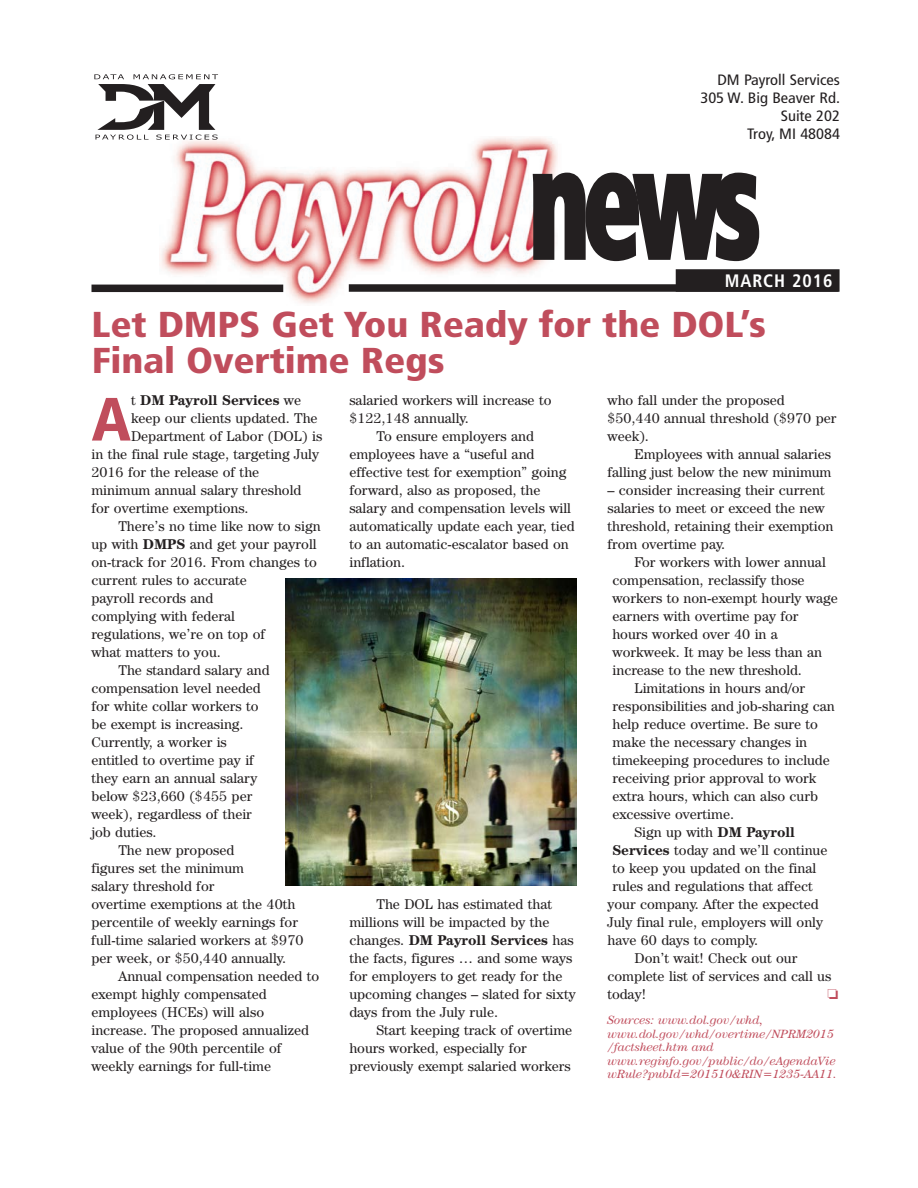
<style>
.page{position:relative;width:918px;height:1188px;background:#fff}
.page>*{position:absolute;margin:0;border:0;box-sizing:border-box;transform-origin:0 0}
.t1{font:900 condensed 157.5px "Frutiger";color:#231f20;scale:.69 1}
.t2{font:900 condensed 61.05px "Frutiger";color:#c04d5c}
.t3{font:900 condensed 36px/36px "Frutiger";letter-spacing:-.005em;color:#c04d5c;scale:1.1 1}
.t4{font:700 condensed 18px "Frutiger";letter-spacing:.05em;color:#fff}
.t5{font:condensed 15px/18px "Frutiger";color:#231f20;text-align:right;scale:1.1 1}
.t6{font:14.25px/18px "Century IT Cby BT";color:#231f20}
.t7{font:700 14.25px "Century IT Cby BT";color:#231f20}
.t8{font:italic 12px/13.5px "Century IT Cby BT";color:#c04d5c}
.s1{font-weight:400}
.s2{font-weight:700}
</style>
<div class="page">
<img style="left:160px;top:137px;width:398px;height:167px">
<svg style="left:531px;top:171px;width:229px;height:92px"></svg>
<div style="left:92px;top:285px;width:191px;height:7px;background:#231f20"></div>
<div style="left:349px;top:284px;width:489px;height:8px;background:#231f20"></div>
<div style="left:676px;top:269px;width:164px;height:23px;background:#231f20"></div>
<svg style="left:94px;top:74px;width:124px;height:66px"></svg>
<img style="left:285px;top:579px;width:291px;height:307px">
<p class="t5" style="left:700px;top:72px;width:128px">DM Payroll Services<br>305 W. Big Beaver Rd.<br>Suite 202<br>Troy, MI 48084</p>
<h1 class="t1" style="left:529px;top:140px;width:337px">news</h1>
<p class="t4" style="left:725px;top:273px;width:109px">MARCH 2016</p>
<h3 class="t3" style="left:91px;top:310px;width:615px">Let DMPS Get You Ready for the DOL’s<br>Final Overtime Regs</h3>
<h2 class="t2" style="left:92px;top:395px;width:41px">A</h2>
<p class="t7" style="left:131px;top:395px;width:172px"><span class="s1">t</span> DM Payroll Services <span class="s1">we</span></p>
<p class="t6" style="left:131px;top:410px;width:188px">keep our clients updated. The</p>
<p class="t6" style="left:131px;top:428px;width:193px">Department of Labor (DOL) is</p>
<p class="t6" style="left:91px;top:446px;width:229px">in the final rule stage, targeting July</p>
<p class="t6" style="left:91px;top:464px;width:169px">2016 for the release of the</p>
<p class="t6" style="left:91px;top:482px;width:211px">minimum annual salary threshold</p>
<p class="t6" style="left:91px;top:500px;width:159px">for overtime exemptions.</p>
<p class="t6" style="left:118px;top:518px;width:204px">There’s no time like now to sign</p>
<p class="t6" style="left:91px;top:536px;width:227px">up with <span class="s2">DMPS</span> and get your payroll</p>
<p class="t6" style="left:91px;top:554px;width:227px">on-track for 2016. From changes to</p>
<p class="t6" style="left:91px;top:572px;width:157px">current rules to accurate</p>
<p class="t6" style="left:91px;top:590px;width:123px">payroll records and</p>
<p class="t6" style="left:91px;top:608px;width:145px">complying with federal</p>
<p class="t6" style="left:91px;top:626px;width:175px">regulations, we’re on top of</p>
<p class="t6" style="left:91px;top:644px;width:131px">what matters to you.</p>
<p class="t6" style="left:118px;top:662px;width:152px">The standard salary and</p>
<p class="t6" style="left:91px;top:680px;width:171px">compensation level needed</p>
<p class="t6" style="left:91px;top:698px;width:169px">for white collar workers to</p>
<p class="t6" style="left:91px;top:716px;width:154px">be exempt is increasing.</p>
<p class="t6" style="left:91px;top:734px;width:137px">Currently, a worker is</p>
<p class="t6" style="left:91px;top:752px;width:164px">entitled to overtime pay if</p>
<p class="t6" style="left:91px;top:770px;width:168px">they earn an annual salary</p>
<p class="t6" style="left:91px;top:788px;width:162px">below $23,660 ($455 per</p>
<p class="t6" style="left:91px;top:806px;width:162px">week), regardless of their</p>
<p class="t6" style="left:91px;top:824px;width:67px">job duties.</p>
<p class="t6" style="left:118px;top:842px;width:117px">The new proposed</p>
<p class="t6" style="left:91px;top:860px;width:154px">figures set the minimum</p>
<p class="t6" style="left:91px;top:878px;width:125px">salary threshold for</p>
<p class="t6" style="left:91px;top:896px;width:205px">overtime exemptions at the 40th</p>
<p class="t6" style="left:91px;top:914px;width:208px">percentile of weekly earnings for</p>
<p class="t6" style="left:91px;top:932px;width:214px">full-time salaried workers at $970</p>
<p class="t6" style="left:91px;top:950px;width:196px">per week, or $50,440 annually.</p>
<p class="t6" style="left:118px;top:968px;width:202px">Annual compensation needed to</p>
<p class="t6" style="left:91px;top:986px;width:177px">exempt highly compensated</p>
<p class="t6" style="left:91px;top:1004px;width:174px">employees (HCEs) will also</p>
<p class="t6" style="left:91px;top:1022px;width:219px">increase. The proposed annualized</p>
<p class="t6" style="left:91px;top:1040px;width:192px">value of the 90th percentile of</p>
<p class="t6" style="left:91px;top:1058px;width:181px">weekly earnings for full-time</p>
<p class="t6" style="left:349px;top:392px;width:204px">salaried workers will increase to $122,148 annually.</p>
<p class="t6" style="left:349px;top:428px;width:227px;text-indent:27px">To ensure employers and employees have a “useful and effective test for exemption” going forward, also as proposed, the salary and compensation levels will automatically update each year, tied to an automatic-escalator based on inflation.</p>
<p class="t6" style="left:349px;top:896px;width:228px;text-indent:27px">The DOL has estimated that millions will be impacted by the changes. <span class="s2">DM Payroll Services</span> has the facts, figures … and some ways for employers to get ready for the upcoming changes – slated for sixty days from the July rule.</p>
<p class="t6" style="left:349px;top:1022px;width:224px;text-indent:27px">Start keeping track of overtime hours worked, especially for previously exempt salaried workers</p>
<p class="t6" style="left:607px;top:392px;width:230px">who fall under the proposed $50,440 annual threshold ($970 per week).</p>
<p class="t6" style="left:607px;top:446px;width:225px;text-align:right">Employees with annual salaries falling just below the new minimum</p>
<p class="t6" style="left:607px;top:482px;width:228px">– consider increasing their current salaries to meet or exceed the new threshold, retaining their exemption from overtime pay.</p>
<p class="t6" style="left:634px;top:554px;width:193px">For workers with lower annual</p>
<p class="t6" style="left:612px;top:572px;width:194px">compensation, reclassify those</p>
<p class="t6" style="left:612px;top:590px;width:227px">workers to non-exempt hourly wage</p>
<p class="t6" style="left:612px;top:608px;width:188px">earners with overtime pay for</p>
<p class="t6" style="left:612px;top:626px;width:167px">hours worked over 40 in a</p>
<p class="t6" style="left:613px;top:644px;width:211px">workweek. It may be less than an</p>
<p class="t6" style="left:613px;top:662px;width:191px">increase to the new threshold.</p>
<p class="t6" style="left:634px;top:680px;width:172px">Limitations in hours and/or</p>
<p class="t6" style="left:612px;top:698px;width:224px">responsibilities and job-sharing can</p>
<p class="t6" style="left:612px;top:716px;width:207px">help reduce overtime. Be sure to</p>
<p class="t6" style="left:612px;top:734px;width:196px">make the necessary changes in</p>
<p class="t6" style="left:612px;top:752px;width:219px">timekeeping procedures to include</p>
<p class="t6" style="left:612px;top:770px;width:206px">receiving prior approval to work</p>
<p class="t6" style="left:612px;top:788px;width:207px">extra hours, which can also curb</p>
<p class="t6" style="left:612px;top:806px;width:123px">excessive overtime.</p>
<p class="t6" style="left:634px;top:824px;width:162px">Sign up with <span class="s2">DM Payroll</span></p>
<p class="t6" style="left:612px;top:842px;width:217px"><span class="s2">Services</span> today and we’ll continue</p>
<p class="t6" style="left:612px;top:860px;width:205px">to keep you updated on the final</p>
<p class="t6" style="left:612px;top:878px;width:202px">rules and regulations that affect</p>
<p class="t6" style="left:607px;top:896px;width:213px">your company. After the expected</p>
<p class="t6" style="left:607px;top:914px;width:217px">July final rule, employers will only</p>
<p class="t6" style="left:607px;top:932px;width:152px">have 60 days to comply.</p>
<p class="t6" style="left:634px;top:950px;width:164px">Don’t wait! Check out our</p>
<p class="t6" style="left:607px;top:968px;width:225px">complete list of services and call us</p>
<p class="t6" style="left:607px;top:986px;width:40px">today!</p>
<p class="t8" style="left:607px;top:1014px;width:231px">Sources: www.dol.gov/whd, www.dol.gov/whd/overtime/NPRM2015 /factsheet.htm and www.reginfo.gov/public/do/eAgendaVie wRule?pubId=201510&amp;RIN=1235-AA11.</p>
</div>
